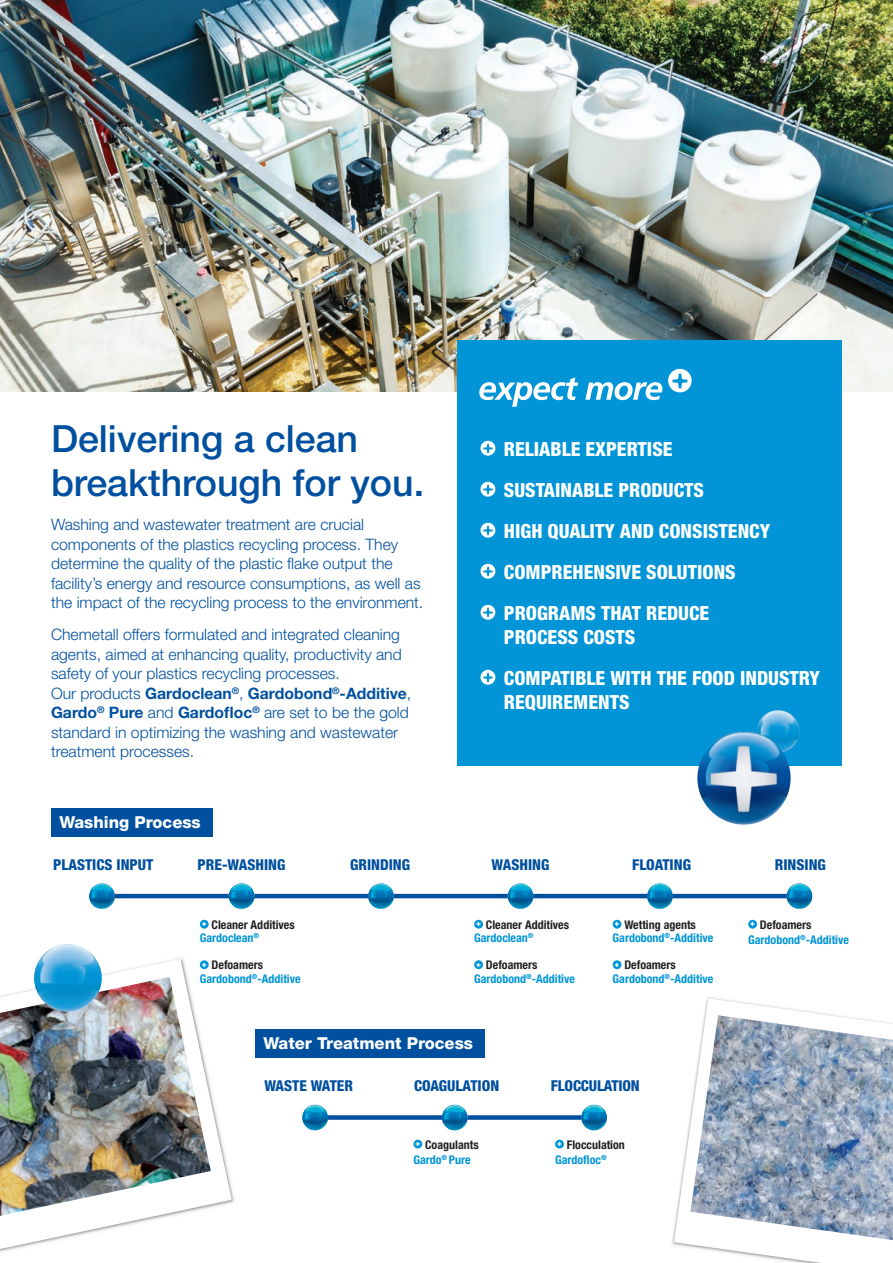
<style>
.page{position:relative;width:893px;height:1263px;background:#fff}
.page>*{position:absolute;margin:0;border:0;box-sizing:border-box;transform-origin:0 0}
.t1{font:500 37.5px/43.5px "Helvetica Neue LT Std";color:#01509f}
.t2{font:800 condensed 19.5px/41px "Helvetica Neue LT Std";color:#fff}
.t3{font:800 16.5px "Helvetica Neue LT Std";color:#fff}
.t4{font:300 15.75px/19.5px "Helvetica Neue LT Std";color:#01509f}
.t5{font:800 condensed 15px "Helvetica Neue LT Std";color:#01509f}
.t6{font:700 condensed 12px/13.5px "Helvetica Neue LT Std";color:#0195d7}
.t7{font:700 condensed 12px/15px "Helvetica Neue LT Std";color:#231f20}
.s1{font-weight:700}
.s2{color:#0195d7}
.s3{color:#231f20}
</style>
<div class="page">
<img style="left:0;top:0;width:893px;height:391px">
<svg style="left:1px;top:959px;width:231px;height:290px"></svg>
<img style="left:0;top:977px;width:211px;height:239px">
<svg style="left:674px;top:998px;width:219px;height:265px"></svg>
<img style="left:690px;top:1015px;width:203px;height:225px">
<div style="left:51px;top:808px;width:162px;height:29px;background:#01509f"></div>
<div style="left:255px;top:1029px;width:230px;height:29px;background:#01509f"></div>
<div style="left:413px;top:1140px;width:9px;height:8px;background:#0195d7;border-radius:50%"></div>
<div style="left:555px;top:1140px;width:9px;height:8px;background:#0195d7;border-radius:50%"></div>
<div style="left:310px;top:1115px;width:284px;height:5px;background:#01509f"></div>
<div style="left:442px;top:1104px;width:25px;height:25px;border:3px solid #fff;border-radius:50%"></div>
<svg style="left:303px;top:1105px;width:25px;height:25px"></svg>
<svg style="left:443px;top:1105px;width:25px;height:25px"></svg>
<img style="left:588px;top:1129px;width:12px;height:1px">
<svg style="left:582px;top:1105px;width:25px;height:24px"></svg>
<div style="left:748px;top:920px;width:9px;height:9px;background:#0195d7;border-radius:50%"></div>
<div style="left:613px;top:920px;width:8px;height:9px;background:#0195d7;border-radius:50%"></div>
<div style="left:613px;top:960px;width:8px;height:9px;background:#0195d7;border-radius:50%"></div>
<div style="left:474px;top:920px;width:9px;height:9px;background:#0195d7;border-radius:50%"></div>
<div style="left:474px;top:960px;width:9px;height:9px;background:#0195d7;border-radius:50%"></div>
<hr style="left:102px;top:894px;width:697px;height:4px;background:#01509f">
<div style="left:200px;top:920px;width:9px;height:9px;background:#0195d7;border-radius:50%"></div>
<div style="left:200px;top:960px;width:9px;height:9px;background:#0195d7;border-radius:50%"></div>
<div style="left:229px;top:882px;width:25px;height:26px;border:3px solid #fff;border-radius:50%"></div>
<svg style="left:90px;top:883px;width:25px;height:25px"></svg>
<svg style="left:230px;top:883px;width:25px;height:25px"></svg>
<svg style="left:369px;top:883px;width:25px;height:26px"></svg>
<img style="left:512px;top:906px;width:17px;height:3px">
<svg style="left:509px;top:883px;width:25px;height:23px"></svg>
<svg style="left:648px;top:883px;width:25px;height:26px"></svg>
<img style="left:790px;top:884px;width:19px;height:5px">
<svg style="left:787px;top:889px;width:25px;height:20px"></svg>
<div style="left:457px;top:340px;width:385px;height:425px;background:#0195d7"></div>
<svg style="left:480px;top:441px;width:15px;height:15px"></svg>
<svg style="left:480px;top:482px;width:15px;height:15px"></svg>
<svg style="left:480px;top:523px;width:15px;height:15px"></svg>
<svg style="left:480px;top:564px;width:15px;height:15px"></svg>
<svg style="left:480px;top:605px;width:15px;height:15px"></svg>
<svg style="left:480px;top:670px;width:15px;height:15px"></svg>
<svg style="left:479px;top:377px;width:99px;height:30px"></svg>
<svg style="left:585px;top:382px;width:77px;height:18px"></svg>
<svg style="left:668px;top:369px;width:24px;height:23px"></svg>
<img style="left:757px;top:710px;width:42px;height:42px;border-radius:21px">
<img style="left:697px;top:731px;width:94px;height:94px;border-radius:47px">
<img style="left:34px;top:944px;width:68px;height:68px;border-radius:34px">
<h1 class="t1" style="left:51px;top:417px;width:375px">Delivering a clean breakthrough for you.</h1>
<p class="t4" style="left:51px;top:514px;width:374px">Washing and wastewater treatment are crucial components of the plastics recycling process. They determine the quality of the plastic flake output the facility’s energy and resource consumptions, as well as the impact of the recycling process to the environment.</p>
<p class="t4" style="left:51px;top:625px;width:362px">Chemetall offers formulated and integrated cleaning agents, aimed at enhancing quality, productivity and safety of your plastics recycling processes.<br>Our products <span class="s1">Gardoclean</span><sup>®</sup>, <span class="s1">Gardobond</span><sup>®</sup><span class="s1">-Additive</span>, <span class="s1">Gardo</span><sup>®</sup> <span class="s1">Pure</span> and <span class="s1">Gardofloc</span><sup>®</sup> are set to be the gold standard in optimizing the washing and wastewater treatment processes.</p>
<p class="t3" style="left:60px;top:812px;width:143px">Washing Process</p>
<p class="t2" style="left:504px;top:428px;width:268px">RELIABLE EXPERTISE<br>SUSTAINABLE PRODUCTS<br>HIGH QUALITY AND CONSISTENCY<br>COMPREHENSIVE SOLUTIONS<br>PROGRAMS THAT REDUCE</p>
<p class="t2" style="left:504px;top:616px;width:318px">PROCESS COSTS<br>COMPATIBLE WITH THE FOOD INDUSTRY</p>
<p class="t2" style="left:504px;top:681px;width:127px">REQUIREMENTS</p>
<p class="t5" style="left:53px;top:855px;width:102px">PLASTICS INPUT</p>
<p class="t5" style="left:198px;top:855px;width:89px">PRE-WASHING</p>
<p class="t5" style="left:350px;top:855px;width:62px">GRINDING</p>
<p class="t5" style="left:492px;top:855px;width:59px">WASHING</p>
<p class="t5" style="left:632px;top:855px;width:60px">FLOATING</p>
<p class="t7" style="left:200px;top:917px;width:96px;line-height:13.5px"><sup>+</sup> Cleaner Additives<br><span class="s2">Gardoclean</span><sup>®</sup></p>
<p class="t6" style="left:200px;top:958px;width:102px"><sup>+</sup> <span class="s3">Defoamers<br></span>Gardobond<sup>®</sup>-Additive</p>
<p class="t7" style="left:474px;top:917px;width:96px;line-height:13.5px"><sup>+</sup> Cleaner Additives<br><span class="s2">Gardoclean</span><sup>®</sup></p>
<p class="t6" style="left:474px;top:958px;width:102px"><sup>+</sup> <span class="s3">Defoamers<br></span>Gardobond<sup>®</sup>-Additive</p>
<p class="t6" style="left:613px;top:917px;width:102px"><sup>+</sup> <span class="s3">Wetting agents<br></span>Gardobond<sup>®</sup>-Additive</p>
<p class="t6" style="left:613px;top:958px;width:102px"><sup>+</sup> <span class="s3">Defoamers<br></span>Gardobond<sup>®</sup>-Additive</p>
<p class="t3" style="left:264px;top:1034px;width:211px">Water Treatment Process</p>
<p class="t5" style="left:264px;top:1076px;width:90px">WASTE WATER</p>
<p class="t5" style="left:414px;top:1076px;width:87px">COAGULATION</p>
<p class="t5" style="left:551px;top:1076px;width:91px">FLOCCULATION</p>
<p class="t7" style="left:413px;top:1136px;width:67px"><sup>+</sup> Coagulants<br><span class="s2">Gardo</span><sup>®</sup> <span class="s2">Pure</span></p>
<p class="t7" style="left:555px;top:1136px;width:71px"><sup>+</sup> Flocculation<br><span class="s2">Gardofloc</span><sup>®</sup></p>
<p class="t5" style="left:775px;top:855px;width:53px">RINSING</p>
<p class="t6" style="left:748px;top:917px;width:102px;line-height:15px"><sup>+</sup> <span class="s3">Defoamers<br></span>Gardobond<sup>®</sup>-Additive</p>
</div>
